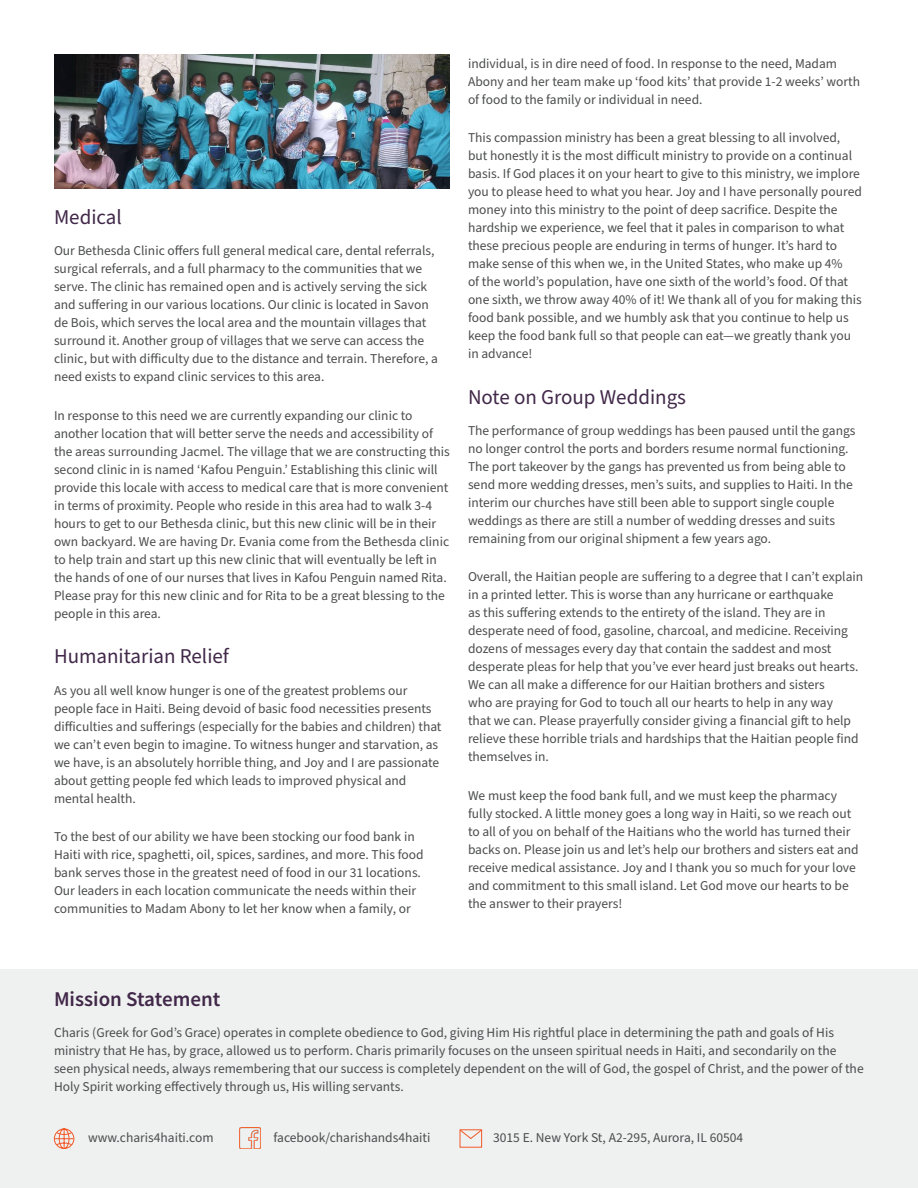
<style>
.page{position:relative;width:918px;height:1188px;background:#fff}
.page>*{position:absolute;margin:0;border:0;box-sizing:border-box;transform-origin:0 0}
.subtitle{font:21px "Source Sans Pro";color:#412849}
.subtitle-2{font:600 21px "Source Sans Pro";color:#412849}
.body{font:13.5px/18px "Source Sans Pro";color:#4b4c4d}
</style>
<div class="page">
<div style="left:0;top:970px;width:918px;height:218px;background:#eff0f0"></div>
<svg style="left:54px;top:1128px;width:21px;height:21px"></svg>
<img style="left:239px;top:1127px;width:22px;height:22px">
<div style="left:460px;top:1129px;width:22px;height:19px;border:1px solid #f15929"></div>
<svg style="left:459px;top:1129px;width:24px;height:10px"></svg>
<img style="left:54px;top:54px;width:396px;height:135px">
<p class="subtitle" style="left:54px;top:203px;width:69px">Medical</p>
<p class="body" style="left:54px;top:242px;width:385px">Our Bethesda Clinic offers full general medical care, dental referrals, surgical referrals, and a full pharmacy to the communities that we serve. The clinic has remained open and is actively serving the sick and suffering in our various locations. Our clinic is located in Savon de Bois, which serves the local area and the mountain villages that surround it. Another group of villages that we serve can access the clinic, but with difficulty due to the distance and terrain. Therefore, a need exists to expand clinic services to this area.</p>
<p class="body" style="left:54px;top:407px;width:397px">In response to this need we are currently expanding our clinic to another location that will better serve the needs and accessibility of the areas surrounding Jacmel. The village that we are constructing this second clinic in is named ‘Kafou Penguin.’ Establishing this clinic will provide this locale with access to medical care that is more convenient in terms of proximity. People who reside in this area had to walk 3-4 hours to get to our Bethesda clinic, but this new clinic will be in their own backyard. We are having Dr. Evania come from the Bethesda clinic to help train and start up this new clinic that will eventually be left in the hands of one of our nurses that lives in Kafou Penguin named Rita.<br>Please pray for this new clinic and for Rita to be a great blessing to the people in this area.</p>
<p class="subtitle" style="left:54px;top:642px;width:177px">Humanitarian Relief</p>
<p class="body" style="left:54px;top:682px;width:389px">As you all well know hunger is one of the greatest problems our people face in Haiti. Being devoid of basic food necessities presents difficulties and sufferings (especially for the babies and children) that we can’t even begin to imagine. To witness hunger and starvation, as we have, is an absolutely horrible thing, and Joy and I are passionate about getting people fed which leads to improved physical and mental health.</p>
<p class="body" style="left:54px;top:828px;width:371px">To the best of our ability we have been stocking our food bank in Haiti with rice, spaghetti, oil, spices, sardines, and more. This food bank serves those in the greatest need of food in our 31 locations.<br>Our leaders in each location communicate the needs within their communities to Madam Abony to let her know when a family, or</p>
<p class="body" style="left:468px;top:55px;width:394px">individual, is in dire need of food. In response to the need, Madam<br>Abony and her team make up ‘food kits’ that provide 1-2 weeks’ worth of food to the family or individual in need.</p>
<p class="body" style="left:468px;top:129px;width:395px">This compassion ministry has been a great blessing to all involved, but honestly it is the most difficult ministry to provide on a continual basis. If God places it on your heart to give to this ministry, we implore you to please heed to what you hear. Joy and I have personally poured money into this ministry to the point of deep sacrifice. Despite the hardship we experience, we feel that it pales in comparison to what these precious people are enduring in terms of hunger. It’s hard to make sense of this when we, in the United States, who make up 4%<br>of the world’s population, have one sixth of the world’s food. Of that one sixth, we throw away 40% of it! We thank all of you for making this food bank possible, and we humbly ask that you continue to help us keep the food bank full so that people can eat—we greatly thank you in advance!</p>
<p class="subtitle" style="left:468px;top:383px;width:220px">Note on Group Weddings</p>
<p class="body" style="left:468px;top:422px;width:389px">The performance of group weddings has been paused until the gangs no longer control the ports and borders resume normal functioning.<br>The port takeover by the gangs has prevented us from being able to send more wedding dresses, men’s suits, and supplies to Haiti. In the interim our churches have still been able to support single couple weddings as there are still a number of wedding dresses and suits remaining from our original shipment a few years ago.</p>
<p class="body" style="left:468px;top:568px;width:397px">Overall, the Haitian people are suffering to a degree that I can’t explain in a printed letter. This is worse than any hurricane or earthquake<br>as this suffering extends to the entirety of the island. They are in desperate need of food, gasoline, charcoal, and medicine. Receiving dozens of messages every day that contain the saddest and most desperate pleas for help that you’ve ever heard just breaks out hearts.<br>We can all make a difference for our Haitian brothers and sisters<br>who are praying for God to touch all our hearts to help in any way<br>that we can. Please prayerfully consider giving a financial gift to help relieve these horrible trials and hardships that the Haitian people find themselves in.</p>
<p class="body" style="left:468px;top:786px;width:392px">We must keep the food bank full, and we must keep the pharmacy fully stocked. A little money goes a long way in Haiti, so we reach out to all of you on behalf of the Haitians who the world has turned their backs on. Please join us and let’s help our brothers and sisters eat and receive medical assistance. Joy and I thank you so much for your love and commitment to this small island. Let God move our hearts to be the answer to their prayers!</p>
<p class="subtitle-2" style="left:54px;top:985px;width:168px">Mission Statement</p>
<p class="body" style="left:54px;top:1024px;width:811px">Charis (Greek for God’s Grace) operates in complete obedience to God, giving Him His rightful place in determining the path and goals of His ministry that He has, by grace, allowed us to perform. Charis primarily focuses on the unseen spiritual needs in Haiti, and secondarily on the seen physical needs, always remembering that our success is completely dependent on the will of God, the gospel of Christ, and the power of the Holy Spirit working effectively through us, His willing servants.</p>
<p class="body" style="left:88px;top:1129px;width:127px">www.charis4haiti.com</p>
<p class="body" style="left:274px;top:1129px;width:158px">facebook/charishands4haiti</p>
<p class="body" style="left:493px;top:1129px;width:252px">3015 E. New York St, A2-295, Aurora, IL 60504</p>
</div>
